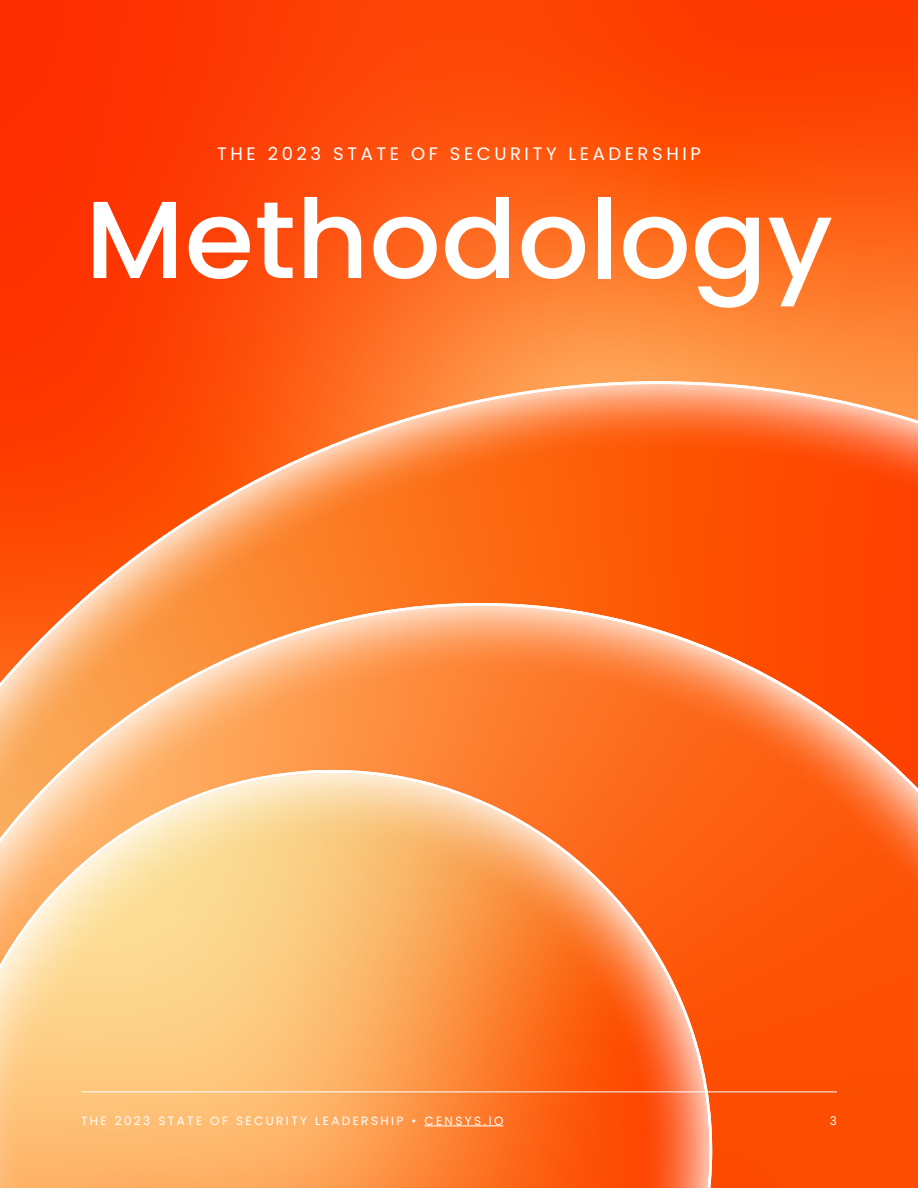
<style>
.page{position:relative;width:918px;height:1188px;background:#fff}
.page>*{position:absolute;margin:0;border:0;box-sizing:border-box;transform-origin:0 0}
.t1{font:500 109.5px "Poppins";color:#fff}
.t2{font:18px "Poppins";letter-spacing:.2em;color:#fff}
.t3{font:12px "Poppins";letter-spacing:.2em;color:#fff}
</style>
<div class="page">
<img style="left:0;top:0;width:918px;height:381px">
<svg style="left:0;top:381px;width:326px;height:222px;background:#fd4603"></svg>
<img style="left:650px;top:434px;width:268px;height:169px">
<img style="left:326px;top:381px;width:324px;height:222px">
<img style="left:218px;top:447px;width:109px;height:156px">
<img style="left:110px;top:500px;width:110px;height:103px">
<img style="left:57px;top:575px;width:55px;height:28px">
<img style="left:359px;top:381px;width:559px;height:53px">
<img style="left:917px;top:433px;width:1px;height:54px">
<img style="left:243px;top:433px;width:128px;height:54px">
<img style="left:157px;top:486px;width:94px;height:54px">
<img style="left:90px;top:539px;width:74px;height:54px">
<img style="left:34px;top:591px;width:62px;height:12px">
<svg style="left:0;top:603px;width:918px;height:167px;background:#fc7b36"></svg>
<img style="left:455px;top:603px;width:316px;height:262px">
<img style="left:190px;top:606px;width:265px;height:164px">
<img style="left:770px;top:676px;width:54px;height:512px">
<img style="left:137px;top:679px;width:54px;height:91px">
<img style="left:823px;top:709px;width:95px;height:479px">
<img style="left:32px;top:712px;width:106px;height:58px">
<div style="left:726px;top:865px;width:45px;height:105px;background:#fd580a"></div>
<div style="left:726px;top:970px;width:45px;height:218px;background:#fd4e02"></div>
<img style="left:665px;top:632px;width:108px;height:49px">
<img style="left:233px;top:603px;width:434px;height:53px">
<img style="left:771px;top:677px;width:55px;height:37px">
<img style="left:138px;top:654px;width:105px;height:54px">
<img style="left:824px;top:710px;width:65px;height:51px">
<img style="left:72px;top:707px;width:74px;height:54px">
<img style="left:883px;top:759px;width:35px;height:34px">
<img style="left:20px;top:759px;width:57px;height:11px">
<svg style="left:0;top:770px;width:726px;height:418px;background:#fd7d36"></svg>
<img style="left:115px;top:770px;width:434px;height:418px">
<img style="left:547px;top:837px;width:56px;height:351px">
<img style="left:61px;top:840px;width:56px;height:348px">
<img style="left:601px;top:882px;width:56px;height:306px">
<img style="left:7px;top:886px;width:56px;height:302px">
<img style="left:655px;top:950px;width:54px;height:238px">
<img style="left:3px;top:971px;width:6px;height:207px">
<img style="left:3px;top:1178px;width:43px;height:10px">
<img style="left:142px;top:770px;width:380px;height:51px">
<img style="left:514px;top:819px;width:76px;height:52px">
<img style="left:74px;top:819px;width:76px;height:52px">
<img style="left:584px;top:870px;width:52px;height:52px">
<img style="left:28px;top:870px;width:51px;height:52px">
<img style="left:632px;top:921px;width:36px;height:52px">
<img style="left:0;top:921px;width:32px;height:50px">
<img style="left:664px;top:971px;width:48px;height:217px">
<img style="left:0;top:971px;width:3px;height:217px">
<hr style="left:424px;top:1126px;width:79px;height:1px;background:#fff">
<hr style="left:81px;top:1092px;width:756px;height:1px;background:#fff">
<h2 class="t2" style="left:217px;top:143px;width:485px">THE 2023 STATE OF SECURITY LEADERSHIP</h2>
<h1 class="t1" style="left:85px;top:176px;width:749px">Methodology</h1>
<p class="t3" style="left:81px;top:1114px;width:424px">THE 2023 STATE OF SECURITY LEADERSHIP • CENSYS.IO</p>
<p class="t3" style="left:830px;top:1114px;width:9px">3</p>
</div>
